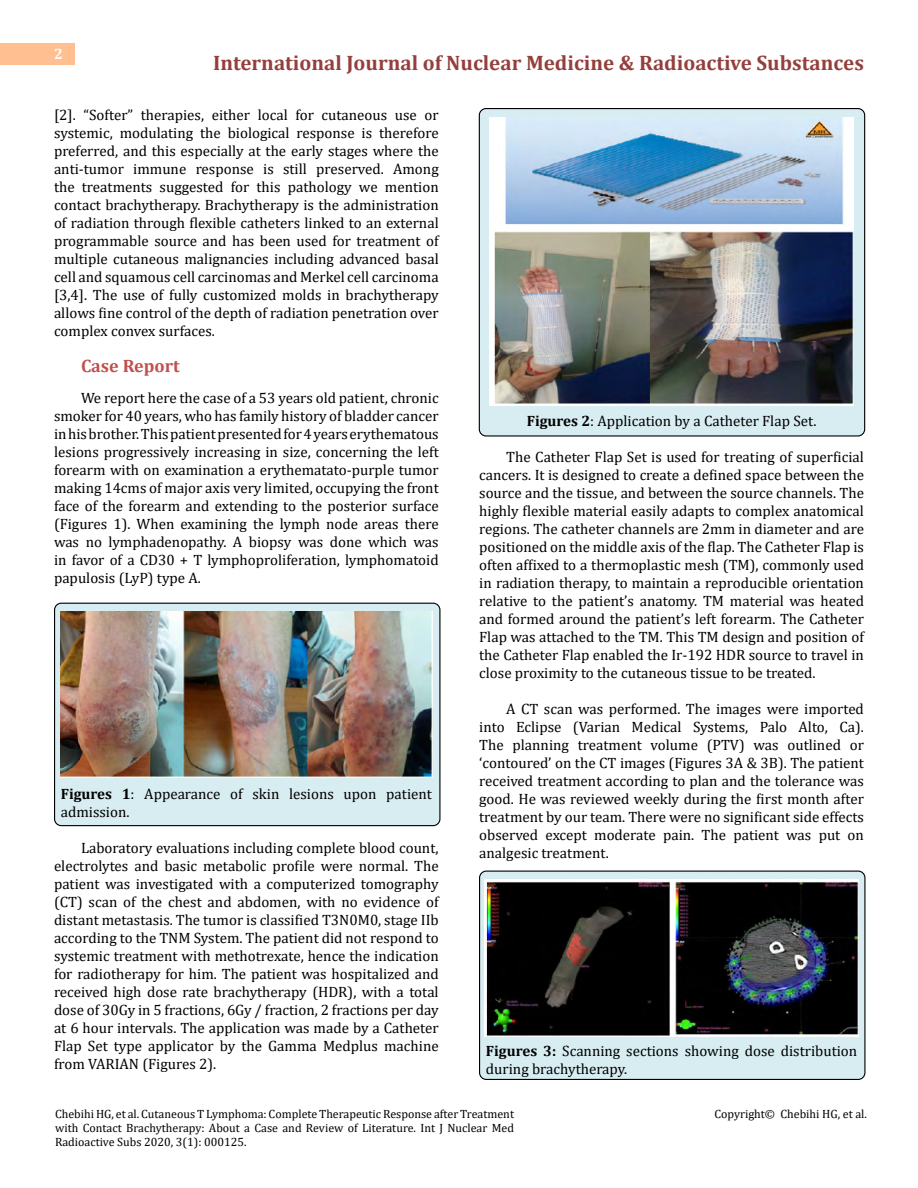
<style>
.page{position:relative;width:918px;height:1188px;background:#fff}
.page>*{position:absolute;margin:0;border:0;box-sizing:border-box;transform-origin:0 0}
.t1{font:700 21px "Cambria";color:#953f3c}
.t2{font:700 18px "Cambria";color:#c0504d}
.t3{font:15px/18px "Cambria";color:#000;text-align:justify}
.t4{font:700 15px "Cambria";color:#fff}
.t5{font:12px/14.4px "Cambria";color:#000;text-align:justify}
.s1{font-weight:700}
</style>
<div class="page">
<div style="left:0;top:43px;width:75px;height:21px;background:#ffbf91"></div>
<div style="left:480px;top:871px;width:385px;height:208px;background:#d8edf2;border-radius:7px"></div>
<div style="left:479px;top:871px;width:387px;height:209px;border:1px solid #000;border-radius:7px"></div>
<div style="left:479px;top:109px;width:386px;height:327px;background:#d8edf2;border-radius:7px"></div>
<div style="left:479px;top:108px;width:386px;height:329px;border:1px solid #000;border-radius:7px"></div>
<div style="left:55px;top:603px;width:385px;height:223px;background:#d8edf2;border-radius:7px"></div>
<div style="left:54px;top:603px;width:386px;height:223px;border:1px solid #000;border-radius:7px"></div>
<img style="left:60px;top:611px;width:372px;height:166px">
<img style="left:489px;top:117px;width:365px;height:288px">
<img style="left:485px;top:880px;width:373px;height:157px">
<p class="t4" style="left:54px;top:44px;width:10px">2</p>
<h1 class="t1" style="left:213px;top:48px;width:652px">International Journal of Nuclear Medicine &amp; Radioactive Substances</h1>
<p class="t3" style="left:54px;top:105px;width:386px">[2]. “Softer” therapies, either local for cutaneous use or systemic, modulating the biological response is therefore preferred, and this especially at the early stages where the anti-tumor immune response is still preserved. Among the treatments suggested for this pathology we mention contact brachytherapy. Brachytherapy is the administration of radiation through flexible catheters linked to an external programmable source and has been used for treatment of multiple cutaneous malignancies including advanced basal cell and squamous cell carcinomas and Merkel cell carcinoma [3,4]. The use of fully customized molds in brachytherapy allows fine control of the depth of radiation penetration over complex convex surfaces.</p>
<p class="t2" style="left:81px;top:353px;width:100px">Case Report</p>
<p class="t3" style="left:54px;top:389px;width:386px;text-indent:27px">We report here the case of a 53 years old patient, chronic smoker for 40 years, who has family history of bladder cancer in his brother. This patient presented for 4 years erythematous lesions progressively increasing in size, concerning the left forearm with on examination a erythematato-purple tumor making 14cms of major axis very limited, occupying the front face of the forearm and extending to the posterior surface (Figures 1). When examining the lymph node areas there was no lymphadenopathy. A biopsy was done which was in favor of a CD30 + T lymphoproliferation, lymphomatoid papulosis (LyP) type A.</p>
<p class="t3" style="left:61px;top:785px;width:373px"><span class="s1">Figures 1</span>: Appearance of skin lesions upon patient admission.</p>
<p class="t3" style="left:54px;top:839px;width:386px;text-indent:27px">Laboratory evaluations including complete blood count, electrolytes and basic metabolic profile were normal. The patient was investigated with a computerized tomography (CT) scan of the chest and abdomen, with no evidence of distant metastasis. The tumor is classified T3N0M0, stage IIb according to the TNM System. The patient did not respond to systemic treatment with methotrexate, hence the indication for radiotherapy for him. The patient was hospitalized and received high dose rate brachytherapy (HDR), with a total dose of 30Gy in 5 fractions, 6Gy / fraction, 2 fractions per day at 6 hour intervals. The application was made by a Catheter Flap Set type applicator by the Gamma Medplus machine from VARIAN (Figures 2).</p>
<p class="t3" style="left:527px;top:411px;width:291px"><span class="s1">Figures 2</span>: Application by a Catheter Flap Set.</p>
<p class="t3" style="left:479px;top:447px;width:386px;text-indent:27px">The Catheter Flap Set is used for treating of superficial cancers. It is designed to create a defined space between the source and the tissue, and between the source channels. The highly flexible material easily adapts to complex anatomical regions. The catheter channels are 2mm in diameter and are positioned on the middle axis of the flap. The Catheter Flap is often affixed to a thermoplastic mesh (TM), commonly used in radiation therapy, to maintain a reproducible orientation relative to the patient’s anatomy. TM material was heated and formed around the patient’s left forearm. The Catheter Flap was attached to the TM. This TM design and position of the Catheter Flap enabled the Ir-192 HDR source to travel in close proximity to the cutaneous tissue to be treated.</p>
<p class="t3" style="left:479px;top:699px;width:386px;text-indent:27px">A CT scan was performed. The images were imported into Eclipse (Varian Medical Systems, Palo Alto, Ca).<br>The planning treatment volume (PTV) was outlined or ‘contoured’ on the CT images (Figures 3A &amp; 3B). The patient received treatment according to plan and the tolerance was good. He was reviewed weekly during the first month after treatment by our team. There were no significant side effects observed except moderate pain. The patient was put on analgesic treatment.</p>
<p class="t3" style="left:486px;top:1041px;width:373px"><span class="s1">Figures 3:</span> Scanning sections showing dose distribution during brachytherapy.</p>
<p class="t5" style="left:55px;top:1106px;width:460px">Chebihi HG, et al. Cutaneous T Lymphoma: Complete Therapeutic Response after Treatment with Contact Brachytherapy: About a Case and Review of Literature. Int J Nuclear Med Radioactive Subs 2020, 3(1): 000125.</p>
<p class="t5" style="left:714px;top:1106px;width:154px">Copyright© Chebihi HG, et al.</p>
</div>
